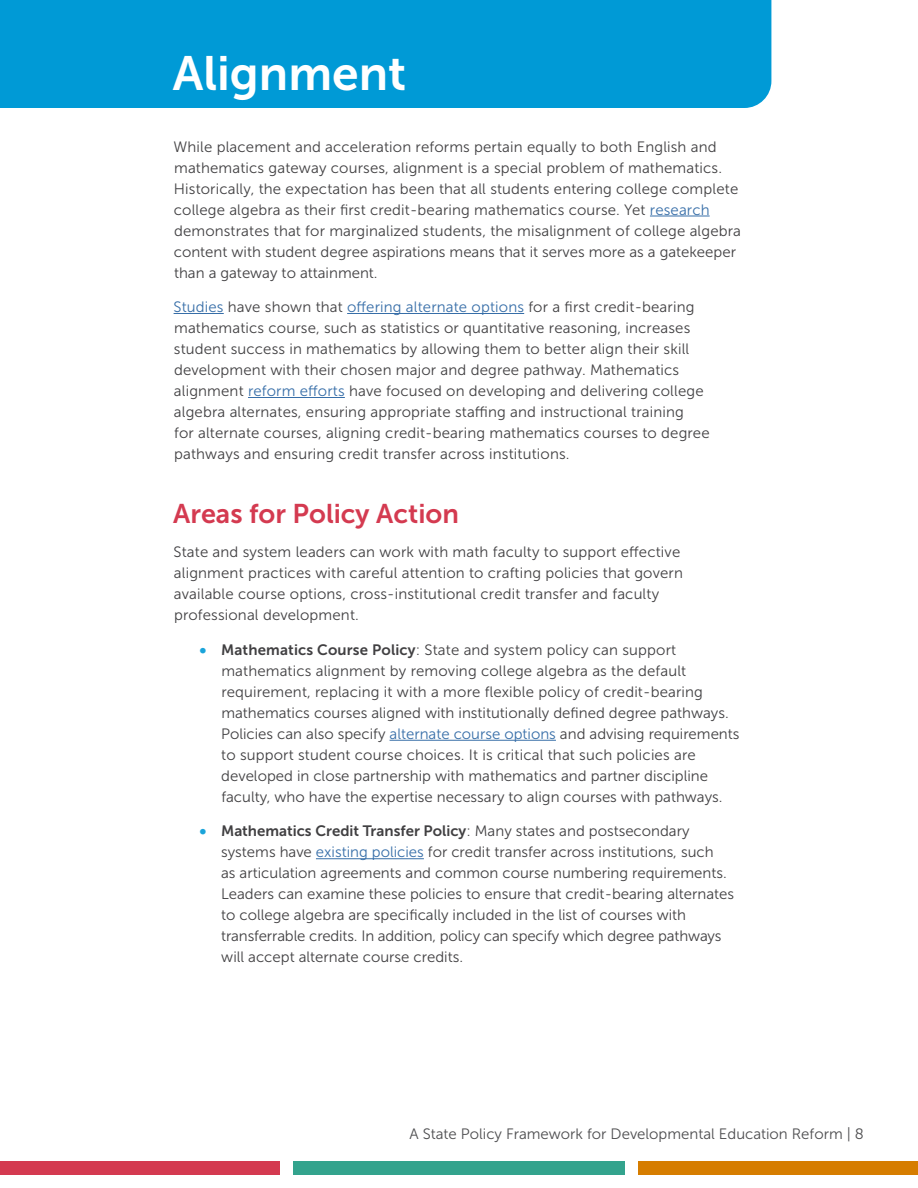
<style>
.page{position:relative;width:918px;height:1188px;background:#fff}
.page>*{position:absolute;margin:0;border:0;box-sizing:border-box;transform-origin:0 0}
.t1{font:48px "Museo Sans 700";color:#fff}
.t2{font:27px "Museo Sans 700";color:#d43a50}
.t3{font:15px/21px "Museo Sans 300";letter-spacing:.01em;color:#414042}
.t4{font:15px "Museo Sans 700";color:#414042}
.t5{font:15px "Museo Sans 300";color:#4d4d4f}
.s1{color:#376ea8}
.s2{font-family:"Museo Sans 900";color:#1aa4da}
.s3{font-family:"Museo Sans 700"}
.s4{font-family:"Museo Sans 300"}
</style>
<div class="page">
<div style="left:293px;top:1161px;width:332px;height:13px;background:#33a38d"></div>
<div style="left:0;top:1161px;width:280px;height:13px;background:#d43a50"></div>
<div style="left:638px;top:1161px;width:280px;height:13px;background:#d67d00"></div>
<div style="left:0;top:0;width:771px;height:108px;background:#009ad6"></div>
<hr style="left:650px;top:216px;width:60px;height:1px;background:#376ea8">
<hr style="left:174px;top:313px;width:50px;height:1px;background:#376ea8">
<hr style="left:347px;top:313px;width:177px;height:1px;background:#376ea8">
<hr style="left:248px;top:397px;width:97px;height:1px;background:#376ea8">
<hr style="left:390px;top:740px;width:166px;height:1px;background:#376ea8">
<hr style="left:316px;top:858px;width:108px;height:1px;background:#376ea8">
<h1 class="t1" style="left:173px;top:47px;width:235px">Alignment</h1>
<p class="t3" style="left:174px;top:136px;width:569px">While placement and acceleration reforms pertain equally to both English and mathematics gateway courses, alignment is a special problem of mathematics.<br>Historically, the expectation has been that all students entering college complete college algebra as their first credit-bearing mathematics course. Yet <span class="s1">research </span>demonstrates that for marginalized students, the misalignment of college algebra content with student degree aspirations means that it serves more as a gatekeeper than a gateway to attainment.</p>
<p class="t3" style="left:174px;top:296px;width:538px"><span class="s1">Studies</span> have shown that <span class="s1">offering alternate options</span> for a first credit-bearing mathematics course, such as statistics or quantitative reasoning, increases student success in mathematics by allowing them to better align their skill development with their chosen major and degree pathway. Mathematics alignment <span class="s1">reform efforts</span> have focused on developing and delivering college algebra alternates, ensuring appropriate staffing and instructional training<br>for alternate courses, aligning credit-bearing mathematics courses to degree pathways and ensuring credit transfer across institutions.</p>
<h2 class="t2" style="left:173px;top:498px;width:287px">Areas for Policy Action</h2>
<p class="t3" style="left:174px;top:542px;width:511px">State and system leaders can work with math faculty to support effective alignment practices with careful attention to crafting policies that govern available course options, cross-institutional credit transfer and faculty professional development.</p>
<p class="t3" style="left:221px;top:639px;width:520px;text-indent:-22px"><span class="s2">•</span> <span class="s3">Mathematics Course Policy</span>: State and system policy can support mathematics alignment by removing college algebra as the default requirement, replacing it with a more flexible policy of credit-bearing mathematics courses aligned with institutionally defined degree pathways.<br>Policies can also specify <span class="s1">alternate course options</span> and advising requirements to support student course choices. It is critical that such policies are developed in close partnership with mathematics and partner discipline faculty, who have the expertise necessary to align courses with pathways.</p>
<p class="t4" style="left:200px;top:823px;width:492px"><span class="s2">•</span> Mathematics Credit Transfer Policy<span class="s4">: Many states and postsecondary</span></p>
<p class="t3" style="left:221px;top:842px;width:515px">systems have <span class="s1">existing policies</span> for credit transfer across institutions, such<br>as articulation agreements and common course numbering requirements.<br>Leaders can examine these policies to ensure that credit-bearing alternates to college algebra are specifically included in the list of courses with transferrable credits. In addition, policy can specify which degree pathways will accept alternate course credits.</p>
<p class="t5" style="left:409px;top:1125px;width:456px">A State Policy Framework for Developmental Education Reform | 8</p>
</div>
